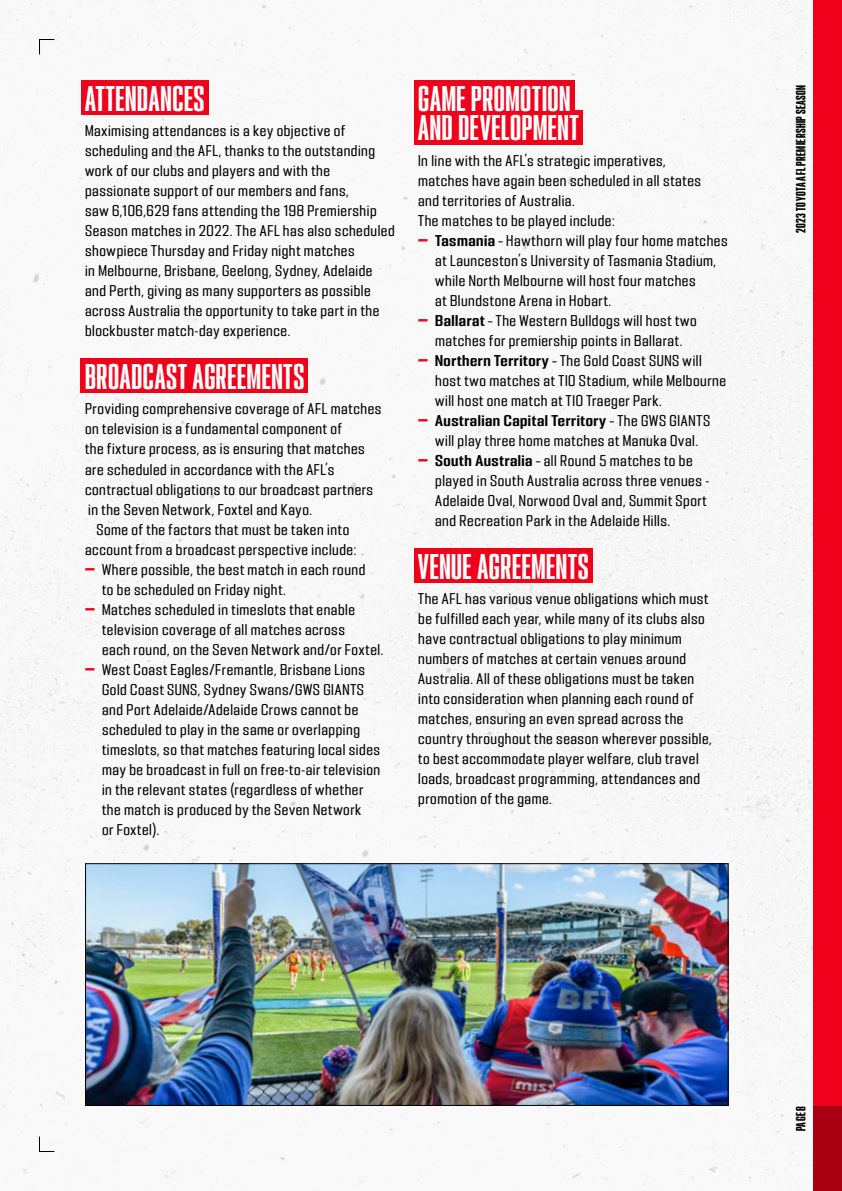
<style>
.page{position:relative;width:842px;height:1191px;background:#fff}
.page>*{position:absolute;margin:0;border:0;box-sizing:border-box;transform-origin:0 0}
.Sub-Title__RED{font:32px "PODIUM Sharp 2.9";letter-spacing:.02em;color:#fff}
.Body_Copy_Last_Para{font:14px/20px "PODIUM Sharp 4.7";letter-spacing:.035em;color:#000}
.Body_Copy{font:14px/20px "PODIUM Sharp 4.7";letter-spacing:.035em;color:#000}
.Boidy_Copy_Indent{font:14px/20px "PODIUM Sharp 4.7";letter-spacing:.04em;color:#000;text-align:center}
.t1{font:12px "PODIUM Sharp 2.10";letter-spacing:.035em;color:#000}
.s1{font-family:"PODIUM Sharp 7.13";color:#f0001b}
.s2{font-family:"PODIUM Sharp 4.9"}
</style>
<div class="page">
<img style="left:0;top:0;width:814px;height:1191px">
<div style="left:814px;top:0;width:28px;height:1191px;background:#f0001b"></div>
<div style="left:814px;top:1106px;width:28px;height:85px;background:#a80012"></div>
<div style="left:81px;top:81px;width:127px;height:34px;background:#f0001b"></div>
<div style="left:81px;top:359px;width:227px;height:34px;background:#f0001b"></div>
<div style="left:414px;top:81px;width:160px;height:34px;background:#f0001b"></div>
<div style="left:414px;top:110px;width:168px;height:35px;background:#f0001b"></div>
<div style="left:414px;top:548px;width:179px;height:35px;background:#f0001b"></div>
<img style="left:87px;top:865px;width:640px;height:239px">
<div style="left:85px;top:863px;width:644px;height:243px;border:1px solid #000"></div>
<svg style="left:38px;top:39px;width:17px;height:16px"></svg>
<svg style="left:38px;top:1135px;width:17px;height:17px"></svg>
<p class="Sub-Title__RED" style="left:85px;top:78px;width:121px">ATTENDANCES</p>
<p class="Body_Copy_Last_Para" style="left:85px;top:121px;width:311px">Maximising attendances is a key objective of scheduling and the AFL, thanks to the outstanding work of our clubs and players and with the passionate support of our members and fans,<br>saw 6,106,629 fans attending the 198 Premiership Season matches in 2022. The AFL has also scheduled showpiece Thursday and Friday night matches<br>in Melbourne, Brisbane, Geelong, Sydney, Adelaide and Perth, giving as many supporters as possible across Australia the opportunity to take part in the blockbuster match-day experience.</p>
<p class="Sub-Title__RED" style="left:85px;top:356px;width:221px">BROADCAST AGREEMENTS</p>
<p class="Body_Copy" style="left:85px;top:399px;width:298px">Providing comprehensive coverage of AFL matches on television is a fundamental component of<br>the fixture process, as is ensuring that matches are scheduled in accordance with the AFL’s contractual obligations to our broadcast partners in the Seven Network, Foxtel and Kayo.</p>
<p class="Boidy_Copy_Indent" style="left:85px;top:519px;width:273px">Some of the factors that must be taken into account from a broadcast perspective include:</p>
<p class="Body_Copy_Last_Para" style="left:102px;top:559px;width:265px;text-indent:-17px"><span class="s1">−</span> Where possible, the best match in each round to be scheduled on Friday night.</p>
<p class="Body_Copy_Last_Para" style="left:102px;top:599px;width:283px;text-indent:-17px"><span class="s1">−</span> Matches scheduled in timeslots that enable television coverage of all matches across<br>each round, on the Seven Network and/or Foxtel.</p>
<p class="Body_Copy_Last_Para" style="left:102px;top:659px;width:280px;text-indent:-17px"><span class="s1">−</span> West Coast Eagles/Fremantle, Brisbane Lions Gold Coast SUNS, Sydney Swans/GWS GIANTS and Port Adelaide/Adelaide Crows cannot be scheduled to play in the same or overlapping timeslots, so that matches featuring local sides may be broadcast in full on free-to-air television in the relevant states (regardless of whether the match is produced by the Seven Network<br>or Foxtel).</p>
<p class="Sub-Title__RED" style="left:418px;top:78px;width:154px">GAME PROMOTION</p>
<p class="Sub-Title__RED" style="left:418px;top:107px;width:162px">AND DEVELOPMENT</p>
<p class="Body_Copy" style="left:418px;top:151px;width:284px">In line with the AFL’s strategic imperatives, matches have again been scheduled in all states and territories of Australia.<br>The matches to be played include:</p>
<p class="Body_Copy_Last_Para" style="left:435px;top:231px;width:294px;text-indent:-17px"><span class="s1">−</span> <span class="s2">Tasmania</span> – Hawthorn will play four home matches at Launceston’s University of Tasmania Stadium, while North Melbourne will host four matches<br>at Blundstone Arena in Hobart.</p>
<p class="Body_Copy_Last_Para" style="left:418px;top:311px;width:280px;text-align:center"><span class="s1">−</span> <span class="s2">Ballarat</span> – The Western Bulldogs will host two matches for premiership points in Ballarat.</p>
<p class="Body_Copy_Last_Para" style="left:435px;top:351px;width:292px;text-indent:-17px"><span class="s1">−</span> <span class="s2">Northern Territory</span> – The Gold Coast SUNS will host two matches at TIO Stadium, while Melbourne will host one match at TIO Traeger Park.</p>
<p class="Body_Copy_Last_Para" style="left:418px;top:411px;width:293px;text-align:center"><span class="s1">−</span> <span class="s2">Australian Capital Territory</span> – The GWS GIANTS will play three home matches at Manuka Oval.</p>
<p class="Body_Copy_Last_Para" style="left:435px;top:451px;width:276px;text-indent:-17px"><span class="s1">−</span> <span class="s2">South Australia</span> – all Round 5 matches to be played in South Australia across three venues - Adelaide Oval, Norwood Oval and, Summit Sport and Recreation Park in the Adelaide Hills.</p>
<p class="Sub-Title__RED" style="left:418px;top:545px;width:172px">VENUE AGREEMENTS</p>
<p class="Body_Copy" style="left:418px;top:589px;width:295px">The AFL has various venue obligations which must be fulfilled each year, while many of its clubs also have contractual obligations to play minimum numbers of matches at certain venues around Australia. All of these obligations must be taken into consideration when planning each round of matches, ensuring an even spread across the country throughout the season wherever possible, to best accommodate player welfare, club travel loads, broadcast programming, attendances and promotion of the game.</p>
<p class="t1" style="left:793px;top:233px;width:149px;rotate:-90deg">2023 TOYOTA AFL PREMIERSHIP SEASON</p>
<p class="t1" style="left:793px;top:1131px;width:27px;rotate:-90deg">PAGE 8</p>
</div>
